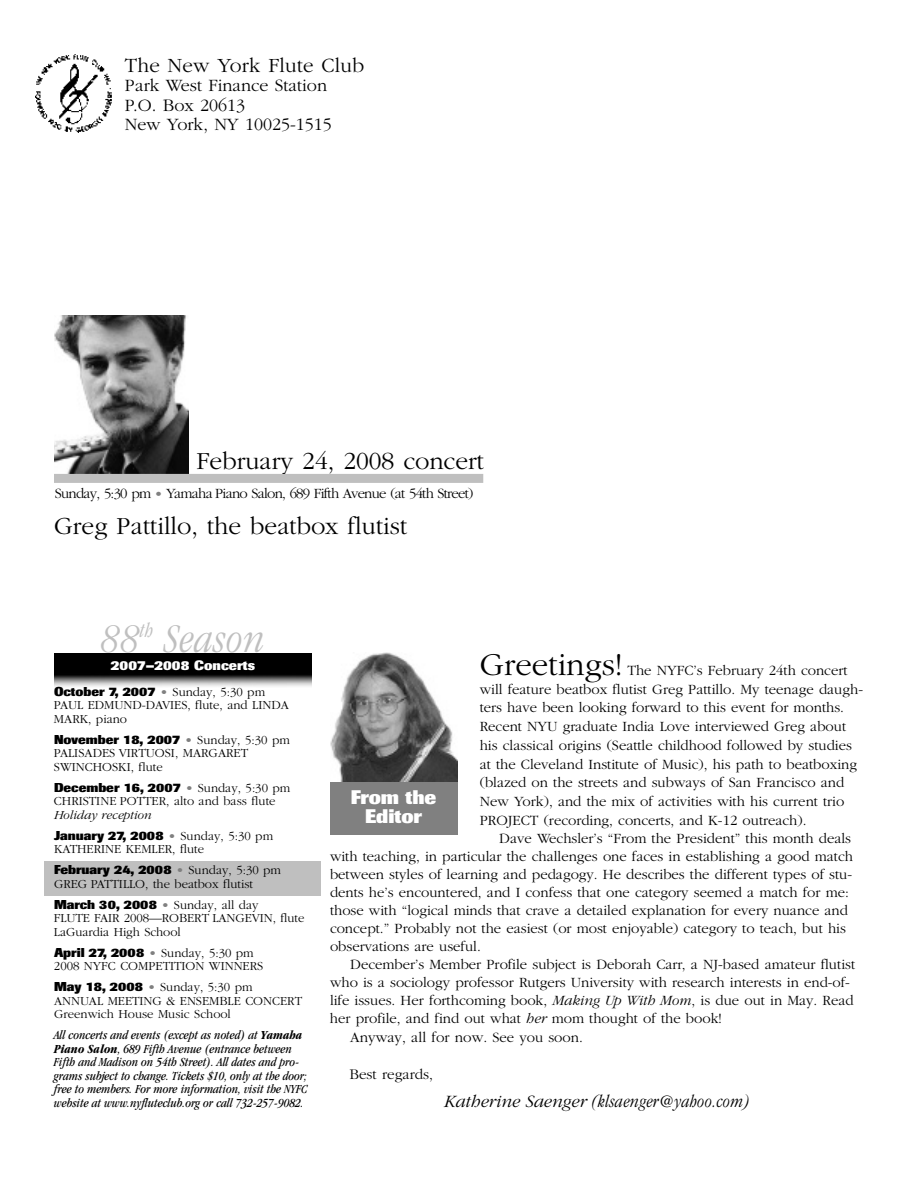
<style>
.page{position:relative;width:918px;height:1188px;background:#fff}
.page>*{position:absolute;margin:0;border:0;box-sizing:border-box;transform-origin:0 0}
.t1{font:italic 300 condensed 42px "Garamond";letter-spacing:.02em;color:#bfbfbf}
.t2{font:300 33px "Garamond";color:#000}
.t3{font:300 25.5px "Garamond";color:#000}
.t4{font:300 21px "Garamond";letter-spacing:.01em;color:#000}
.t5{font:800 19.5px/19.5px "Imago";color:#fff;text-align:center}
.t6{font:300 18px/19.5px "Garamond";color:#000}
.t7{font:italic 300 condensed 18px "Garamond";letter-spacing:.02em;color:#000}
.t8{font:300 15px "Garamond";color:#000}
.t9{font:300 14.7px/18px "Garamond";color:#000}
.t10{font:300 14.7px "Garamond";letter-spacing:-.05em;color:#000}
.t11{font:800 13.5px "Imago";color:#fff}
.t12{font:300 12.75px/13.5px "Garamond";color:#000}
.t13{font:italic condensed 12.75px/13.5px "Garamond";color:#000}
.t14{font:800 12.75px "Imago";color:#000}
.t15{font:italic 300 12.75px "Garamond";color:#000}
.s1{font-size:13.5px;color:#808080}
.s2{font-family:"Garamond";font-weight:300;color:#808080}
.s3{font-family:"Garamond";font-weight:300}
.s4{font-family:"Imago";font-weight:800}
.s5{color:#808080}
.s6{font-weight:700}
.s7{font-style:italic}
.s8{font-size:14.7px}
.s9{font-stretch:normal}
</style>
<div class="page">
<img style="left:36px;top:55px;width:76px;height:78px">
<img style="left:54px;top:316px;width:135px;height:157px">
<div style="left:54px;top:474px;width:429px;height:9px;background:#bfbfbf"></div>
<img style="left:330px;top:653px;width:127px;height:130px">
<img style="left:54px;top:653px;width:258px;height:34px">
<div style="left:330px;top:783px;width:127px;height:52px;background:#808080"></div>
<div style="left:45px;top:861px;width:276px;height:35px;background:#bfbfbf"></div>
<h3 class="t4" style="left:125px;top:52px;width:241px">The New York Flute Club</h3>
<p class="t6" style="left:125px;top:75px;width:208px">Park West Finance Station<br>P.O. Box 20613<br>New York, NY 10025-1515</p>
<h3 class="t3" style="left:196px;top:445px;width:289px">February 24, 2008 concert</h3>
<p class="t10" style="left:55px;top:484px;width:420px">Sunday, 5:30 pm <span class="s1">•</span> Yamaha Piano Salon, 689 Fifth Avenue (at 54th Street)</p>
<h3 class="t3" style="left:54px;top:510px;width:355px">Greg Pattillo, the beatbox flutist</h3>
<h1 class="t1" style="left:101px;top:623px;width:166px">88<sup>th</sup> Season</h1>
<p class="t14" style="left:54px;top:687px;width:213px">October 7, 2007 <span class="s2">•</span> <span class="s3">Sunday, 5:30 pm</span></p>
<p class="t12" style="left:54px;top:698px;width:236px">PAUL EDMUND-DAVIES, flute, and LINDA<br>MARK, piano</p>
<p class="t14" style="left:54px;top:735px;width:237px">November 18, 2007 <span class="s2">•</span> <span class="s3">Sunday, 5:30 pm</span></p>
<p class="t12" style="left:54px;top:746px;width:196px">PALISADES VIRTUOSI, MARGARET<br>SWINCHOSKI, flute</p>
<p class="t14" style="left:54px;top:783px;width:238px">December 16, 2007 <span class="s2">•</span> <span class="s3">Sunday, 5:30 pm</span></p>
<p class="t12" style="left:54px;top:794px;width:223px">CHRISTINE POTTER, alto and bass flute</p>
<p class="t15" style="left:54px;top:807px;width:99px">Holiday reception</p>
<p class="t14" style="left:54px;top:831px;width:221px">January 27, 2008 <span class="s2">•</span> <span class="s3">Sunday, 5:30 pm</span></p>
<p class="t12" style="left:54px;top:842px;width:152px">KATHERINE KEMLER, flute</p>
<p class="t14" style="left:54px;top:865px;width:229px">February 24, 2008 <span class="s2">•</span> <span class="s3">Sunday, 5:30 pm</span></p>
<p class="t12" style="left:54px;top:873px;width:206px;line-height:21px">GREG PATTILLO, the beatbox flutist<br><span class="s4">March 30, 2008</span> <span class="s5">•</span> Sunday, all day</p>
<p class="t12" style="left:54px;top:911px;width:252px">FLUTE FAIR 2008—ROBERT LANGEVIN, flute<br>LaGuardia High School</p>
<p class="t12" style="left:54px;top:946px;width:211px"><span class="s4">April 27, 2008</span> <span class="s5">•</span> Sunday, 5:30 pm<br>2008 NYFC COMPETITION WINNERS</p>
<p class="t12" style="left:54px;top:980px;width:250px"><span class="s4">May 18, 2008</span> <span class="s5">•</span> Sunday, 5:30 pm<br>ANNUAL MEETING &amp; ENSEMBLE CONCERT<br>Greenwich House Music School</p>
<p class="t13" style="left:54px;top:1030px;width:255px">All concerts and events (except as noted) at <span class="s6">Yamaha Piano Salon</span>, 689 Fifth Avenue (entrance between Fifth and Madison on 54th Street). All dates and pro&shy;grams subject to change. Tickets $10, only at the door; free to members. For more information, visit the NYFC website at www.nyfluteclub.org or call 732-257-9082.</p>
<p class="t11" style="left:111px;top:661px;width:146px">2007–2008 Concerts</p>
<h2 class="t2" style="left:480px;top:644px;width:144px">Greetings!</h2>
<p class="t9" style="left:480px;top:660px;width:385px;line-height:18.8px;text-indent:148px">The NYFC’s February 24th concert will feature beatbox flutist Greg Pattillo. My teenage daugh&shy;ters have been looking forward to this event for months.<br>Recent NYU graduate India Love interviewed Greg about his classical origins (Seattle childhood followed by studies at the Cleveland Institute of Music), his path to beatboxing (blazed on the streets and subways of San Francisco and New York), and the mix of activities with his current trio PROJECT (recording, concerts, and K-12 outreach).</p>
<p class="t9" style="left:330px;top:829px;width:525px;text-indent:169px">Dave Wechsler’s “From the President” this month deals with teaching, in particular the challenges one faces in establishing a good match between styles of learning and pedagogy. He describes the different types of stu&shy;dents he’s encountered, and I confess that one category seemed a match for me: those with “logical minds that crave a detailed explanation for every nuance and concept.” Probably not the easiest (or most enjoyable) category to teach, but his observations are useful.</p>
<p class="t9" style="left:330px;top:955px;width:527px;text-indent:20px">December’s Member Profile subject is Deborah Carr, a NJ-based amateur flutist who is a sociology professor Rutgers University with research interests in end-of&shy;life issues. Her forthcoming book, <span class="s7">Making Up With Mom</span>, is due out in May. Read her profile, and find out what <span class="s7">her</span> mom thought of the book!</p>
<p class="t8" style="left:350px;top:1028px;width:234px">Anyway, all for now. <span class="s8">See you soon.</span></p>
<p class="t8" style="left:350px;top:1065px;width:85px">Best regards,</p>
<p class="t7" style="left:444px;top:1094px;width:307px"><span class="s9">Katherine Saenger</span> (klsaenger@yahoo.com)</p>
<h3 class="t5" style="left:351px;top:789px;width:87px">From the<br>Editor</h3>
</div>
